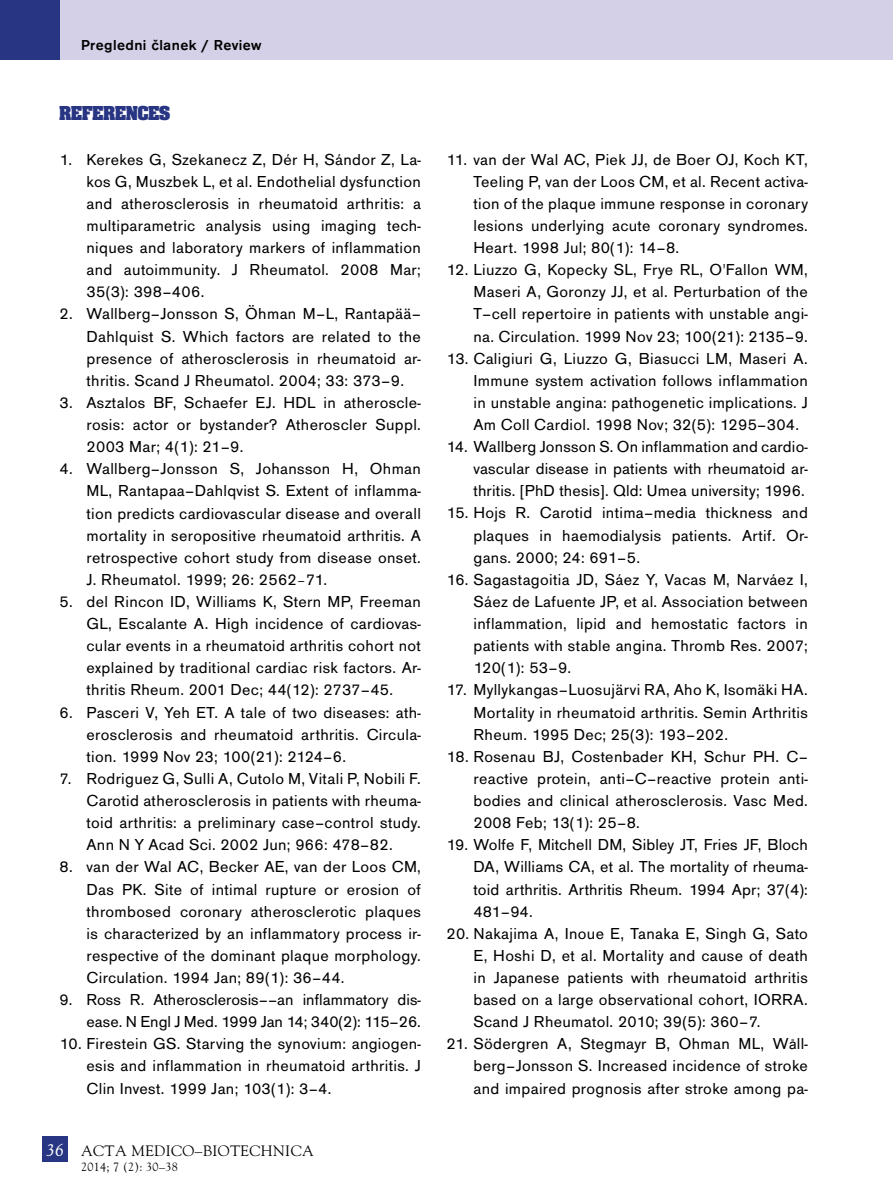
<style>
.page{position:relative;width:893px;height:1191px;background:#fff}
.page>*{position:absolute;margin:0;border:0;box-sizing:border-box;transform-origin:0 0}
.t1{font:700 21px "Aachen PCE";color:#283583}
.t2{font:16.5px/22px "Accius TCE";letter-spacing:.02em;color:#000;text-align:justify}
.t3{font:16.5px/22px "Accius TCE";color:#000;text-align:right}
.t4{font:15px "MM Goudy";letter-spacing:.025em;color:#000}
.t5{font:500 15px "Accius TCE";letter-spacing:.025em;color:#000}
.t6{font:12px "MM Goudy";letter-spacing:.025em;color:#000}
.s1{font-family:"Goudy Old Sty TCE"}
.s2{font-family:"Goudy Old Sty TCE";font-style:italic;font-size:18px;color:#fff}
.s3{font-family:"Arial";font-size:13.5px}
</style>
<div class="page">
<div style="left:0;top:0;width:893px;height:60px;background:#d3d0e7"></div>
<div style="left:0;top:0;width:60px;height:60px;background:#283583"></div>
<div style="left:42px;top:1135px;width:26px;height:26px;background:#283583"></div>
<p class="t5" style="left:81px;top:36px;width:182px">Pregledni članek / Review</p>
<p class="t1" style="left:60px;top:103px;width:112px">REFERENCES</p>
<p class="t2" style="left:87px;top:148px;width:336px;text-indent:-27px">1. Kerekes G, Szekanecz Z, Dér H, Sándor Z, La&shy;kos G, Muszbek L, et al. Endothelial dysfunction and atherosclerosis in rheumatoid arthritis: a multiparametric analysis using imaging tech&shy;niques and laboratory markers of inflammation and autoimmunity. J Rheumatol. 2008 Mar; 35(3): 398–406.</p>
<p class="t2" style="left:87px;top:303px;width:336px;text-indent:-27px">2. Wallberg–Jonsson S, Öhman M–L, Rantapää– Dahlquist S. Which factors are related to the presence of atherosclerosis in rheumatoid ar&shy;thritis. Scand J Rheumatol. 2004; 33: 373–9.</p>
<p class="t2" style="left:87px;top:392px;width:336px;text-indent:-27px">3. Asztalos BF, Schaefer EJ. HDL in atheroscle&shy;rosis: actor or bystander? Atheroscler Suppl.<br>2003 Mar; 4(1): 21–9.</p>
<p class="t2" style="left:87px;top:458px;width:336px;text-indent:-27px">4. Wallberg–Jonsson S, Johansson H, Ohman ML, Rantapaa–Dahlqvist S. Extent of inflamma&shy;tion predicts cardiovascular disease and overall mortality in seropositive rheumatoid arthritis. A retrospective cohort study from disease onset.<br>J. Rheumatol. 1999; 26: 2562<span class="s1">–</span>71.</p>
<p class="t2" style="left:87px;top:591px;width:336px;text-indent:-27px">5. del Rincon ID, Williams K, Stern MP, Freeman GL, Escalante A. High incidence of cardiovas&shy;cular events in a rheumatoid arthritis cohort not explained by traditional cardiac risk factors. Ar&shy;thritis Rheum. 2001 Dec; 44(12): 2737–45.</p>
<p class="t2" style="left:87px;top:701px;width:336px;text-indent:-27px">6. Pasceri V, Yeh ET. A tale of two diseases: ath&shy;erosclerosis and rheumatoid arthritis. Circula&shy;tion. 1999 Nov 23; 100(21): 2124–6.</p>
<p class="t2" style="left:87px;top:767px;width:336px;text-indent:-27px">7. Rodriguez G, Sulli A, Cutolo M, Vitali P, Nobili F.<br>Carotid atherosclerosis in patients with rheuma&shy;toid arthritis: a preliminary case–control study.<br>Ann N Y Acad Sci. 2002 Jun; 966: 478–82.</p>
<p class="t2" style="left:87px;top:856px;width:336px;text-indent:-27px">8. van der Wal AC, Becker AE, van der Loos CM, Das PK. Site of intimal rupture or erosion of thrombosed coronary atherosclerotic plaques is characterized by an inflammatory process ir&shy;respective of the dominant plaque morphology.<br>Circulation. 1994 Jan; 89(1): 36–44.</p>
<p class="t3" style="left:60px;top:988px;width:363px">9. Ross R. Atherosclerosis––an inflammatory dis&shy;ease. N Engl J Med. 1999 Jan 14; 340(2): 115–26.</p>
<p class="t2" style="left:87px;top:1033px;width:336px;text-indent:-27px">10. Firestein GS. Starving the synovium: angiogen&shy;esis and inflammation in rheumatoid arthritis. J Clin Invest. 1999 Jan; 103(1): 3–4.</p>
<p class="t4" style="left:46px;top:1141px;width:269px"><span class="s2">36</span> ACTA MEDICO–BIOTECHNICA</p>
<p class="t6" style="left:81px;top:1159px;width:98px">2014; 7 (2): 30–38</p>
<p class="t2" style="left:473px;top:148px;width:336px;text-indent:-27px">11. van der Wal AC, Piek JJ, de Boer OJ, Koch KT, Teeling P, van der Loos CM, et al. Recent activa&shy;tion of the plaque immune response in coronary lesions underlying acute coronary syndromes.<br>Heart. 1998 Jul; 80(1): 14–8.</p>
<p class="t2" style="left:473px;top:259px;width:336px;text-indent:-27px">12. Liuzzo G, Kopecky SL, Frye RL, O'Fallon WM, Maseri A, Goronzy JJ, et al. Perturbation of the T–cell repertoire in patients with unstable angi&shy;na. Circulation. 1999 Nov 23; 100(21): 2135–9.</p>
<p class="t2" style="left:473px;top:347px;width:336px;text-indent:-27px">13. Caligiuri G, Liuzzo G, Biasucci LM, Maseri A.<br>Immune system activation follows inflammation in unstable angina: pathogenetic implications. J Am Coll Cardiol. 1998 Nov; 32(5): 1295–304.</p>
<p class="t2" style="left:473px;top:436px;width:336px;text-indent:-27px">14. Wallberg Jonsson S. On inflammation and cardio&shy;vascular disease in patients with rheumatoid ar&shy;thritis. [PhD thesis]. Qld: Umea university; 1996.</p>
<p class="t2" style="left:473px;top:502px;width:336px;text-indent:-27px">15. Hojs R. Carotid intima–media thickness and plaques in haemodialysis patients. Artif. Or&shy;gans. 2000; 24: 691–5.</p>
<p class="t2" style="left:473px;top:568px;width:336px;text-indent:-27px">16. Sagastagoitia JD, Sáez Y, Vacas M, Narváez I, Sáez de Lafuente JP, et al. Association between inflammation, lipid and hemostatic factors in patients with stable angina. Thromb Res. 2007; 120(1): 53–9.</p>
<p class="t2" style="left:473px;top:679px;width:336px;text-indent:-27px">17. Myllykangas–Luosujärvi RA, Aho K, Isomäki HA.<br>Mortality in rheumatoid arthritis. Semin Arthritis Rheum. 1995 Dec; 25(3): 193–202.</p>
<p class="t2" style="left:473px;top:745px;width:336px;text-indent:-27px">18. Rosenau BJ, Costenbader KH, Schur PH. C– reactive protein, anti–C–reactive protein anti&shy;bodies and clinical atherosclerosis. Vasc Med.<br>2008 Feb; 13(1): 25–8.</p>
<p class="t2" style="left:473px;top:834px;width:336px;text-indent:-27px">19. Wolfe F, Mitchell DM, Sibley JT, Fries JF, Bloch DA, Williams CA, et al. The mortality of rheuma&shy;toid arthritis. Arthritis Rheum. 1994 Apr; 37(4):<br>481–94.</p>
<p class="t2" style="left:473px;top:922px;width:336px;text-indent:-27px">20. Nakajima A, Inoue E, Tanaka E, Singh G, Sato E, Hoshi D, et al. Mortality and cause of death in Japanese patients with rheumatoid arthritis based on a large observational cohort, IORRA.<br>Scand J Rheumatol. 2010; 39(5): 360–7.</p>
<p class="t2" style="left:473px;top:1033px;width:336px;text-indent:-27px">21. Södergren A, Stegmayr B, Ohman ML, W<span class="s3">å</span>ll&shy;berg–Jonsson S. Increased incidence of stroke and impaired prognosis after stroke among pa-</p>
</div>
